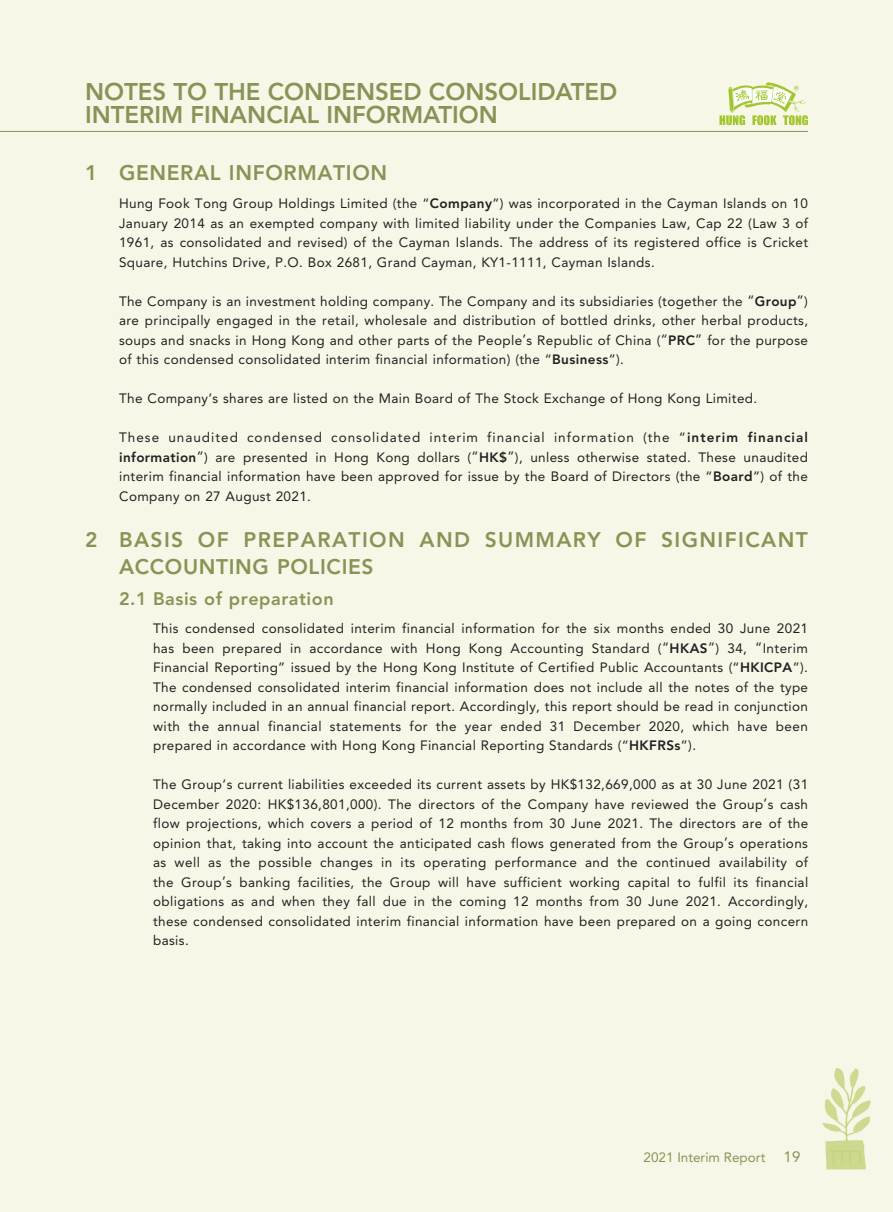
<style>
.page{position:relative;width:893px;height:1212px;background:#f7f7e8}
.page>*{position:absolute;margin:0;border:0;box-sizing:border-box;transform-origin:0 0}
.t1{font:800 24px/22.5px "Avenir LT Std";color:#8a9356}
.t2{font:800 21px/27px "Avenir LT Std";letter-spacing:.065em;color:#8a9356}
.t3{font:800 21px "Avenir LT Std";letter-spacing:.03em;color:#8a9356}
.t4{font:800 18px "Avenir LT Std";letter-spacing:.03em;color:#8a9356}
.t5{font:13.5px/19.5px "Avenir LT Std";letter-spacing:.03em;color:#231f20;text-align:justify}
.t6{font:13.5px "Avenir LT Std";color:#8a9356}
.s1{font-weight:800}
.s2{font-size:15px}
</style>
<div class="page">
<hr style="left:0;top:131px;width:808px;height:1px;background:#8a9356">
<h1 class="t1" style="left:85px;top:81px;width:534px">NOTES TO THE CONDENSED CONSOLIDATED<br>INTERIM FINANCIAL INFORMATION</h1>
<h2 class="t3" style="left:85px;top:161px;width:304px">1 GENERAL INFORMATION</h2>
<p class="t5" style="left:119px;top:194px;width:691px">Hung Fook Tong Group Holdings Limited (the “<span class="s1">Company</span>”) was incorporated in the Cayman Islands on 10<br>January 2014 as an exempted company with limited liability under the Companies Law, Cap 22 (Law 3 of 1961, as consolidated and revised) of the Cayman Islands. The address of its registered office is Cricket Square, Hutchins Drive, P.O. Box 2681, Grand Cayman, KY1-1111, Cayman Islands.</p>
<p class="t5" style="left:119px;top:291px;width:691px">The Company is an investment holding company. The Company and its subsidiaries (together the “<span class="s1">Group</span>”) are principally engaged in the retail, wholesale and distribution of bottled drinks, other herbal products, soups and snacks in Hong Kong and other parts of the People’s Republic of China (“<span class="s1">PRC</span>” for the purpose of this condensed consolidated interim financial information) (the “<span class="s1">Business</span>”).</p>
<p class="t5" style="left:119px;top:389px;width:640px">The Company’s shares are listed on the Main Board of The Stock Exchange of Hong Kong Limited.</p>
<p class="t5" style="left:119px;top:428px;width:690px">These unaudited condensed consolidated interim financial information (the “<span class="s1">interim financial information</span>”) are presented in Hong Kong dollars (“<span class="s1">HK$</span>”), unless otherwise stated. These unaudited interim financial information have been approved for issue by the Board of Directors (the “<span class="s1">Board</span>”) of the Company on 27 August 2021.</p>
<h2 class="t2" style="left:119px;top:527px;width:690px;text-indent:-34px">2 BASIS OF PREPARATION AND SUMMARY OF SIGNIFICANT<br>ACCOUNTING POLICIES</h2>
<h3 class="t4" style="left:119px;top:588px;width:216px">2.1 Basis of preparation</h3>
<p class="t5" style="left:153px;top:619px;width:657px">This condensed consolidated interim financial information for the six months ended 30 June 2021 has been prepared in accordance with Hong Kong Accounting Standard (“<span class="s1">HKAS</span>”) 34, “Interim Financial Reporting” issued by the Hong Kong Institute of Certified Public Accountants (“<span class="s1">HKICPA</span>”).<br>The condensed consolidated interim financial information does not include all the notes of the type normally included in an annual financial report. Accordingly, this report should be read in conjunction with the annual financial statements for the year ended 31 December 2020, which have been prepared in accordance with Hong Kong Financial Reporting Standards (“<span class="s1">HKFRSs</span>”).</p>
<p class="t5" style="left:153px;top:775px;width:657px">The Group’s current liabilities exceeded its current assets by HK$132,669,000 as at 30 June 2021 (31<br>December 2020: HK$136,801,000). The directors of the Company have reviewed the Group’s cash flow projections, which covers a period of 12 months from 30 June 2021. The directors are of the opinion that, taking into account the anticipated cash flows generated from the Group’s operations as well as the possible changes in its operating performance and the continued availability of the Group’s banking facilities, the Group will have sufficient working capital to fulfil its financial obligations as and when they fall due in the coming 12 months from 30 June 2021. Accordingly, these condensed consolidated interim financial information have been prepared on a going concern basis.</p>
<p class="t6" style="left:644px;top:1149px;width:158px">2021 Interim Report <span class="s2">19</span></p>
</div>
